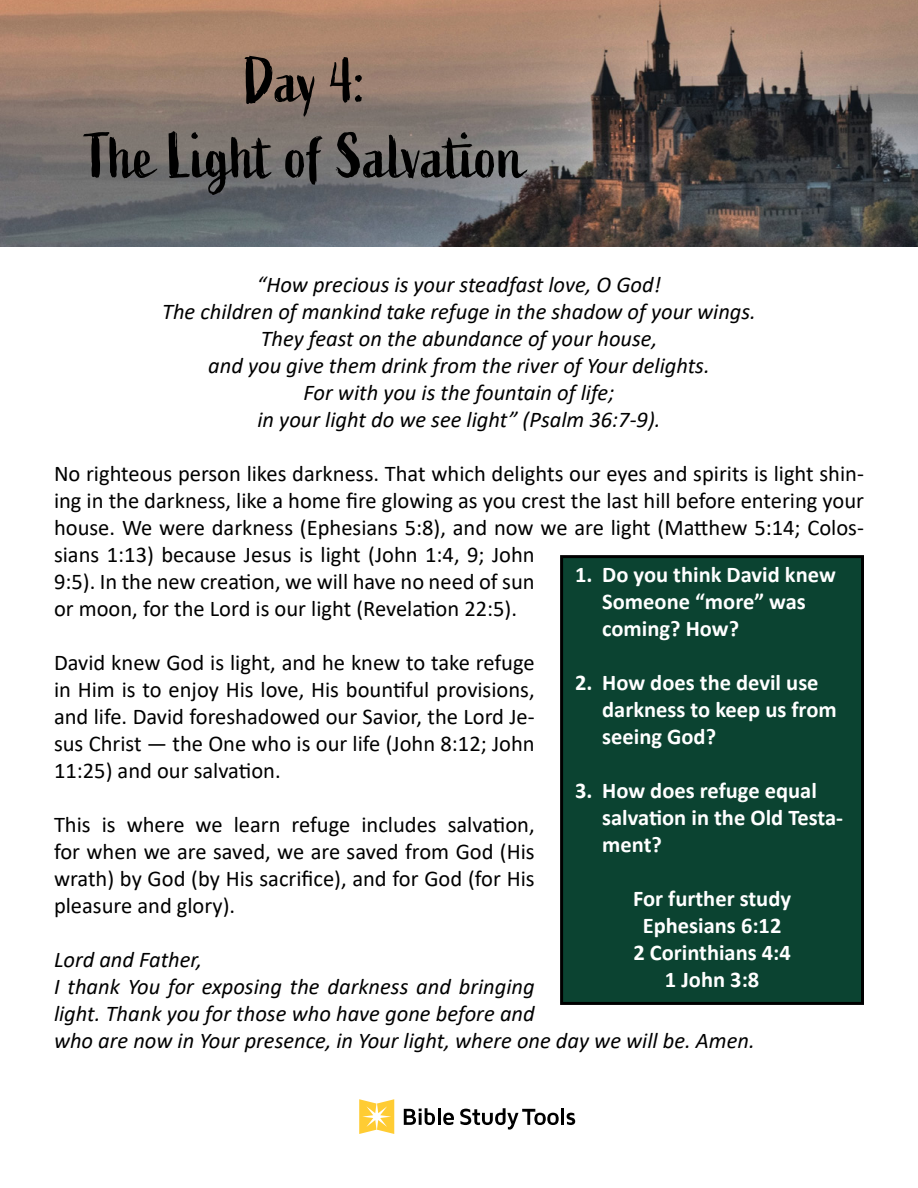
<style>
.page{position:relative;width:918px;height:1188px;background:#fff}
.page>*{position:absolute;margin:0;border:0;box-sizing:border-box;transform-origin:0 0}
.t1{font:63px/75.6px "Active";color:#000;text-align:center}
.t2{font:22.5px/27px "Calibri";color:#000;text-align:justify}
.t3{font:italic 22.5px/27px "Calibri";color:#000;text-align:center}
.t4{font:700 22.5px/27px "Calibri";color:#fff}
</style>
<div class="page">
<img style="left:0;top:0;width:918px;height:246px">
<div style="left:562px;top:557px;width:300px;height:446px;background:#0b4331"></div>
<div style="left:560px;top:555px;width:304px;height:450px;border:3px solid #000"></div>
<svg style="left:359px;top:1099px;width:35px;height:35px"></svg>
<svg style="left:404px;top:1108px;width:31px;height:17px"></svg>
<hr style="left:438px;top:1108px;width:3px;height:17px;background:#000">
<svg style="left:443px;top:1113px;width:11px;height:12px"></svg>
<svg style="left:460px;top:1108px;width:99px;height:22px"></svg>
<hr style="left:561px;top:1108px;width:3px;height:17px;background:#000">
<svg style="left:567px;top:1113px;width:8px;height:12px"></svg>
<h1 class="t1" style="left:86px;top:45px;width:441px">Day 4:<br>The Light of Salvation</h1>
<p class="t3" style="left:162px;top:270px;width:595px">“How precious is your steadfast love, O God!<br>The children of mankind take refuge in the shadow of your wings.<br>They feast on the abundance of your house,<br>and you give them drink from the river of Your delights.<br>For with you is the fountain of life;<br>in your light do we see light” (Psalm 36:7-9).</p>
<p class="t2" style="left:54px;top:460px;width:812px;text-align:left">No righteous person likes darkness. That which delights our eyes and spirits is light shin&shy;ing in the darkness, like a home fire glowing as you crest the last hill before entering your house. We were darkness (Ephesians 5:8), and now we are light (Matthew 5:14; Colos&shy;sians 1:13) because Jesus is light (John 1:4, 9; John<br>9:5). In the new creation, we will have no need of sun<br>or moon, for the Lord is our light (Revelation 22:5).</p>
<p class="t2" style="left:54px;top:649px;width:482px">David knew God is light, and he knew to take refuge in Him is to enjoy His love, His bountiful provisions, and life. David foreshadowed our Savior, the Lord Je&shy;sus Christ — the One who is our life (John 8:12; John 11:25) and our salvation.</p>
<p class="t2" style="left:54px;top:811px;width:482px">This is where we learn refuge includes salvation, for when we are saved, we are saved from God (His wrath) by God (by His sacrifice), and for God (for His pleasure and glory).</p>
<p class="t3" style="left:54px;top:945px;width:702px;text-align:left">Lord and Father,<br>I thank You for exposing the darkness and bringing<br>light. Thank you for those who have gone before and<br>who are now in Your presence, in Your light, where one day we will be. Amen.</p>
<p class="t4" style="left:602px;top:561px;width:235px;text-indent:-27px">1. Do you think David knew<br>Someone “more” was coming? How?</p>
<p class="t4" style="left:602px;top:669px;width:236px;text-indent:-27px">2. How does the devil use darkness to keep us from seeing God?</p>
<p class="t4" style="left:602px;top:777px;width:242px;text-indent:-27px">3. How does refuge equal salvation in the Old Testa&shy;ment?</p>
<p class="t4" style="left:633px;top:885px;width:160px;text-align:center">For further study<br>Ephesians 6:12<br>2 Corinthians 4:4<br>1 John 3:8</p>
</div>
